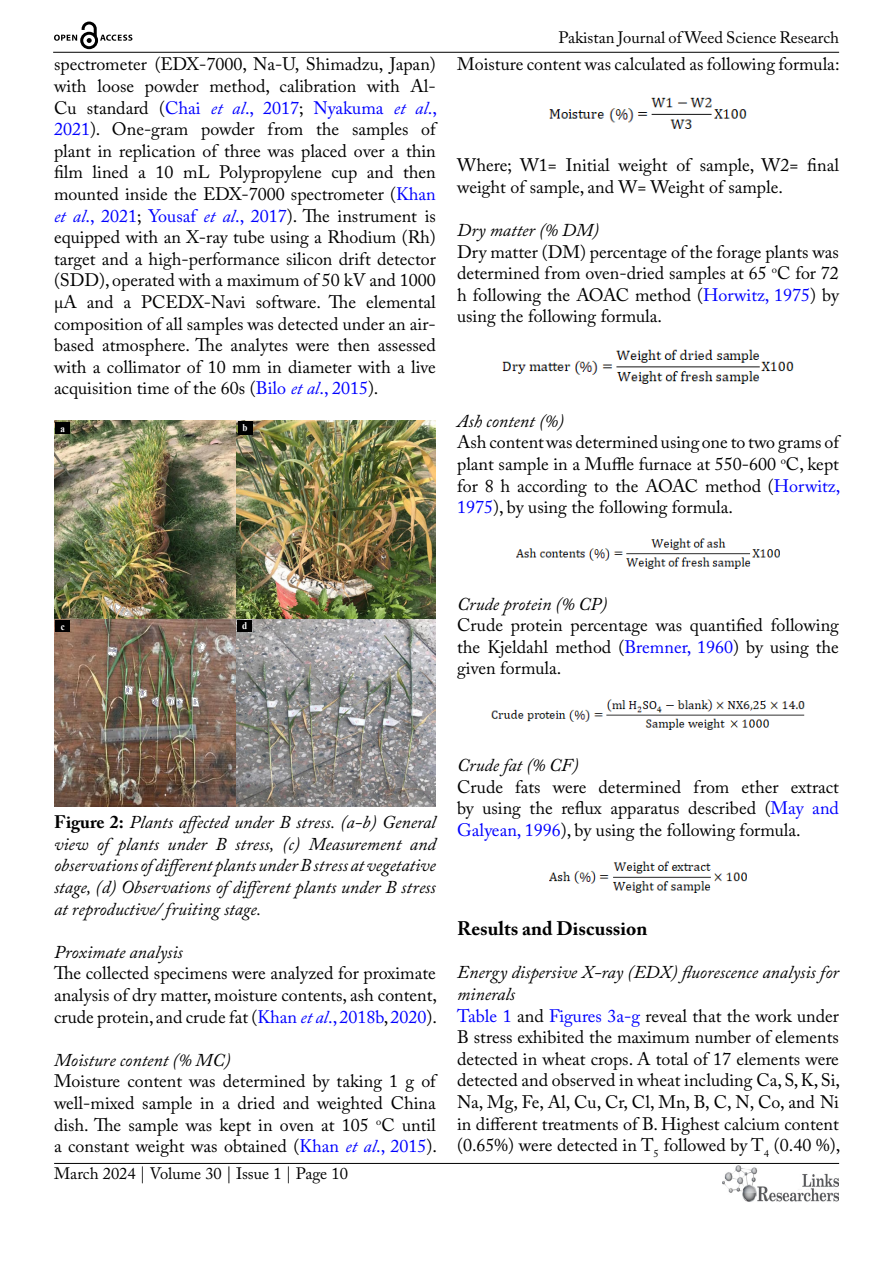
<style>
.page{position:relative;width:893px;height:1263px;background:#fff}
.page>*{position:absolute;margin:0;border:0;box-sizing:border-box;transform-origin:0 0}
.t1{font:700 19.5px "Adobe Caslon Pro";color:#000}
.t2{font:18px/21.6px "Adobe Caslon Pro";color:#000;text-align:justify}
.t3{font:italic 18px/21.6px "Adobe Caslon Pro";color:#000;text-align:justify}
.t4{font:16.5px "Adobe Caslon Pro";color:#000}
.t5{font:700 10.2px "Times New Roman";color:#fff;scale:.88 1}
.s1{color:#00f}
.s2{font-style:italic;color:#00f}
.s3{font-weight:700;font-style:normal}
.s4{font-style:italic}
</style>
<div class="page">
<hr style="left:53px;top:52px;width:786px;height:1px;background:#000">
<hr style="left:54px;top:1163px;width:785px;height:1px;background:#000">
<img style="left:722px;top:1166px;width:117px;height:36px">
<svg style="left:54px;top:22px;width:78px;height:27px"></svg>
<img style="left:54px;top:420px;width:382px;height:387px">
<div style="left:56px;top:422px;width:14px;height:12px;background:#000"></div>
<div style="left:238px;top:422px;width:14px;height:13px;background:#000"></div>
<div style="left:56px;top:620px;width:14px;height:12px;background:#000"></div>
<div style="left:238px;top:620px;width:14px;height:12px;background:#000"></div>
<img style="left:550px;top:97px;width:196px;height:31px">
<img style="left:502px;top:349px;width:292px;height:35px">
<img style="left:516px;top:538px;width:264px;height:30px">
<img style="left:492px;top:699px;width:312px;height:31px">
<img style="left:550px;top:861px;width:196px;height:31px">
<p class="t2" style="left:54px;top:53px;width:385px">spectrometer (EDX-7000, Na-U, Shimadzu, Japan) with loose powder method, calibration with Al-Cu standard (<span class="s1">Chai</span> <span class="s2">et al</span><span class="s1">., 2017</span>; <span class="s1">Nyakuma</span> <span class="s2">et al</span><span class="s1">., 2021</span>). One-gram powder from the samples of plant in replication of three was placed over a thin film lined a 10 mL Polypropylene cup and then mounted inside the EDX-7000 spectrometer (<span class="s1">Khan </span><span class="s2">et al</span><span class="s1">., 2021</span>; <span class="s1">Yousaf</span> <span class="s2">et al</span><span class="s1">., 2017</span>). The instrument is equipped with an X-ray tube using a Rhodium (Rh) target and a high-performance silicon drift detector (SDD), operated with a maximum of 50 kV and 1000 μA and a PCEDX-Navi software. The elemental composition of all samples was detected under an air&shy;based atmosphere. The analytes were then assessed with a collimator of 10 mm in diameter with a live acquisition time of the 60s (<span class="s1">Bilo</span> <span class="s2">et al</span><span class="s1">., 2015</span>).</p>
<p class="t5" style="left:61px;top:421px;width:7px">a</p>
<p class="t5" style="left:243px;top:420px;width:7px">b</p>
<p class="t4" style="left:558px;top:27px;width:282px">Pakistan Journal of Weed Science Research</p>
<p class="t2" style="left:457px;top:53px;width:384px">Moisture content was calculated as following formula:</p>
<p class="t2" style="left:457px;top:154px;width:383px">Where; W1= Initial weight of sample, W2= final weight of sample, and W= Weight of sample.</p>
<p class="t3" style="left:457px;top:219px;width:143px">Dry matter (% DM)</p>
<p class="t2" style="left:457px;top:241px;width:383px">Dry matter (DM) percentage of the forage plants was determined from oven-dried samples at 65 <sup>o</sup>C for 72 h following the AOAC method (<span class="s1">Horwitz, 1975</span>) by using the following formula.</p>
<p class="t3" style="left:457px;top:410px;width:108px">Ash content (%)</p>
<p class="t2" style="left:457px;top:431px;width:385px">Ash contentwas determined usingone to two grams of plant sample in a Muffle furnace at 550-600 <sup>o</sup>C, kept for 8 h according to the AOAC method (<span class="s1">Horwitz, 1975</span>), by using the following formula.</p>
<p class="t5" style="left:61px;top:619px;width:6px">c</p>
<p class="t5" style="left:242px;top:619px;width:7px">d</p>
<p class="t3" style="left:457px;top:593px;width:152px">Crude protein (% CP)</p>
<p class="t2" style="left:457px;top:614px;width:383px">Crude protein percentage was quantified following the Kjeldahl method (<span class="s1">Bremner, 1960</span>) by using the given formula.</p>
<p class="t3" style="left:54px;top:811px;width:383px"><span class="s3">Figure 2:</span> Plants affected under B stress. (a-b) General view of plants under B stress, (c) Measurement and observations of different plants under B stress at vegetative stage, (d) Observations of different plants under B stress at reproductive/ fruiting stage.</p>
<p class="t3" style="left:54px;top:941px;width:130px">Proximate analysis</p>
<p class="t2" style="left:54px;top:962px;width:385px">The collected specimens were analyzed for proximate analysis of dry matter, moisture contents, ash content, crude protein, and crude fat (<span class="s1">Khan</span> <span class="s2">et al</span><span class="s1">., 2018b</span>, <span class="s1">2020</span>).</p>
<p class="t3" style="left:54px;top:1049px;width:178px">Moisture content (% MC)</p>
<p class="t2" style="left:54px;top:1070px;width:385px">Moisture content was determined by taking 1 g of well-mixed sample in a dried and weighted China dish. The sample was kept in oven at 105 <sup>o</sup>C until a constant weight was obtained (<span class="s1">Khan</span> <span class="s2">et al</span><span class="s1">., 2015</span>).</p>
<p class="t4" style="left:54px;top:1164px;width:295px">March 2024 | Volume 30 | Issue 1 | Page 10</p>
<p class="t3" style="left:457px;top:754px;width:123px">Crude fat (% CF)</p>
<p class="t2" style="left:457px;top:776px;width:383px">Crude fats were determined from ether extract by using the reflux apparatus described (<span class="s1">May and Galyean, 1996</span>), by using the following formula.</p>
<p class="t1" style="left:457px;top:917px;width:192px">Results and Discussion</p>
<p class="t2" style="left:457px;top:961px;width:385px;text-align:left"><span class="s4">Energy dispersive X-ray (EDX) fluorescence analysis for minerals<br></span><span class="s1">Table 1</span> and <span class="s1">Figures 3a-g</span> reveal that the work under B stress exhibited the maximum number of elements detected in wheat crops. A total of 17 elements were detected and observed in wheat including Ca, S, K, Si, Na, Mg, Fe, Al, Cu, Cr, Cl, Mn, B, C, N, Co, and Ni in different treatments of B. Highest calcium content (0.65%) were detected in T<sub>5</sub> followed by T<sub>4</sub> (0.40 %),</p>
</div>
